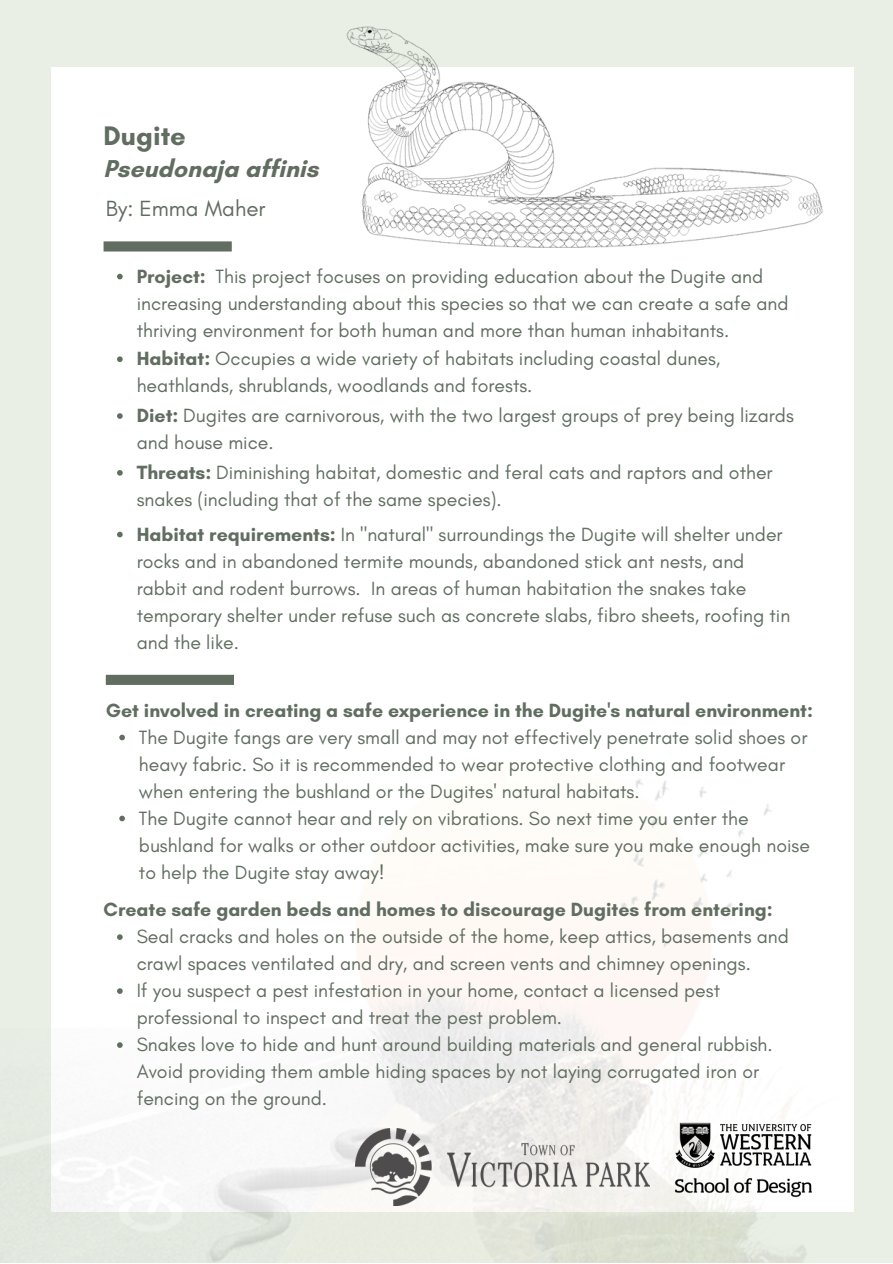
<style>
.page{position:relative;width:893px;height:1264px;background:#fff}
.page>*{position:absolute;margin:0;border:0;box-sizing:border-box;transform-origin:0 0}
.t1{font:700 27.3px "Glacial Indifference";color:#606d60}
.t2{font:700 24.9px "Glacial Indifference";color:#606d60}
.t3{font:22.35px "Glacial Indifference";color:#606d60}
.t4{font:19.5px/27px "Glacial Indifference";color:#606d60}
.t5{font:700 19.5px "Glacial Indifference";color:#606d60}
.s1{font-weight:700}
</style>
<div class="page">
<div style="left:0;top:0;width:892px;height:1262px;background:#e9efe5"></div>
<div style="left:51px;top:67px;width:802px;height:1144px;background:#fff"></div>
<div style="left:103px;top:241px;width:129px;height:10px;background:#606d60"></div>
<img style="left:0;top:541px;width:854px;height:721px">
<div style="left:106px;top:674px;width:128px;height:11px;background:#606d60"></div>
<img style="left:672px;top:1113px;width:150px;height:91px">
<img style="left:355px;top:1128px;width:295px;height:76px">
<img style="left:346px;top:26px;width:477px;height:222px">
<svg style="left:117px;top:356px;width:6px;height:6px"></svg>
<svg style="left:117px;top:413px;width:6px;height:6px"></svg>
<svg style="left:117px;top:470px;width:6px;height:5px"></svg>
<svg style="left:117px;top:531px;width:6px;height:6px"></svg>
<svg style="left:119px;top:734px;width:6px;height:6px"></svg>
<svg style="left:119px;top:815px;width:6px;height:6px"></svg>
<svg style="left:117px;top:274px;width:6px;height:5px"></svg>
<svg style="left:117px;top:934px;width:6px;height:5px"></svg>
<svg style="left:117px;top:988px;width:6px;height:5px"></svg>
<svg style="left:117px;top:1042px;width:6px;height:5px"></svg>
<p class="t1" style="left:103px;top:119px;width:84px">Dugite</p>
<p class="t2" style="left:103px;top:153px;width:216px">Pseudonaja affinis</p>
<p class="t3" style="left:106px;top:195px;width:161px">By: Emma Maher</p>
<p class="t4" style="left:137px;top:262px;width:653px"><span class="s1">Project:</span> This project focuses on providing education about the Dugite and increasing understanding about this species so that we can create a safe and thriving environment for both human and more than human inhabitants.</p>
<p class="t4" style="left:137px;top:345px;width:585px"><span class="s1">Habitat:</span> Occupies a wide variety of habitats including coastal dunes, heathlands, shrublands, woodlands and forests.</p>
<p class="t4" style="left:137px;top:402px;width:658px"><span class="s1">Diet:</span> Dugites are carnivorous, with the two largest groups of prey being lizards and house mice.</p>
<p class="t4" style="left:137px;top:458px;width:637px"><span class="s1">Threats:</span> Diminishing habitat, domestic and feral cats and raptors and other snakes (including that of the same species).</p>
<p class="t4" style="left:137px;top:520px;width:655px"><span class="s1">Habitat requirements:</span> In "natural" surroundings the Dugite will shelter under rocks and in abandoned termite mounds, abandoned stick ant nests, and rabbit and rodent burrows. In areas of human habitation the snakes take temporary shelter under refuse such as concrete slabs, fibro sheets, roofing tin and the like.</p>
<p class="t5" style="left:106px;top:698px;width:708px">Get involved in creating a safe experience in the Dugite's natural environment:</p>
<p class="t4" style="left:139px;top:723px;width:670px">The Dugite fangs are very small and may not effectively penetrate solid shoes or heavy fabric. So it is recommended to wear protective clothing and footwear when entering the bushland or the Dugites' natural habitats.</p>
<p class="t4" style="left:139px;top:804px;width:672px">The Dugite cannot hear and rely on vibrations. So next time you enter the bushland for walks or other outdoor activities, make sure you make enough noise to help the Dugite stay away!</p>
<p class="t5" style="left:103px;top:897px;width:670px">Create safe garden beds and homes to discourage Dugites from entering:</p>
<p class="t4" style="left:137px;top:923px;width:653px">Seal cracks and holes on the outside of the home, keep attics, basements and crawl spaces ventilated and dry, and screen vents and chimney openings.</p>
<p class="t4" style="left:137px;top:976px;width:585px">If you suspect a pest infestation in your home, contact a licensed pest professional to inspect and treat the pest problem.</p>
<p class="t4" style="left:137px;top:1030px;width:637px">Snakes love to hide and hunt around building materials and general rubbish.<br>Avoid providing them amble hiding spaces by not laying corrugated iron or fencing on the ground.</p>
</div>
